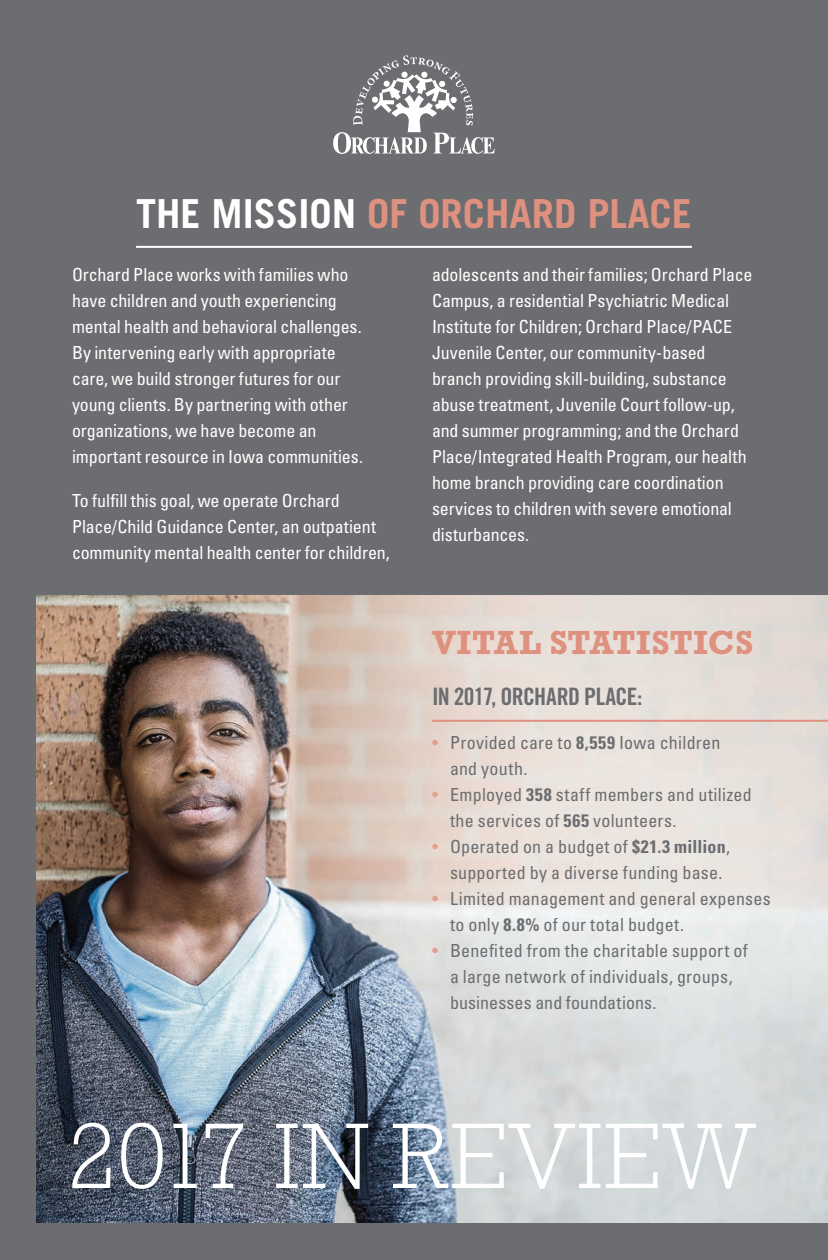
<style>
.page{position:relative;width:828px;height:1260px;background:#6c6d70}
.page>*{position:absolute;margin:0;border:0;box-sizing:border-box;transform-origin:0 0}
.t1{font:300 94.6px "Rockwell Std";letter-spacing:.02em;color:#fff}
.head{font:700 40px "Trade Gothic LT Std";color:#df917f}
.subhead{font:700 34px "Rockwell Std";letter-spacing:.02em;color:#df917f}
.sub_subhead_w_colore{font:24px "Trade Gothic LT Std Bd Cn 20";letter-spacing:-.025em;color:#6c6d70}
.body{font:condensed 18px/26px "Univers LT Std";letter-spacing:-.005em;color:#fff}
.t2{font:condensed 18px/26px "Univers LT Std";letter-spacing:.015em;color:#6c6d70}
.s1{color:#fff}
.s2{color:#e4a08d}
.s3{font-weight:700}
</style>
<div class="page">
<img style="left:36px;top:595px;width:792px;height:628px">
<svg style="left:333px;top:55px;width:162px;height:99px"></svg>
<hr style="left:136px;top:246px;width:556px;height:2px;background:#fff">
<hr style="left:432px;top:720px;width:396px;height:2px;background:#df917f">
<p class="head" style="left:136px;top:189px;width:557px"><span class="s1">THE MISSION</span> OF ORCHARD PLACE</p>
<p class="body" style="left:72px;top:261px;width:293px">Orchard Place works with families who have children and youth experiencing mental health and behavioral challenges.<br>By intervening early with appropriate care, we build stronger futures for our young clients. By partnering with other organizations, we have become an important resource in Iowa communities.</p>
<p class="body" style="left:72px;top:487px;width:319px">To fulfill this goal, we operate Orchard<br>Place/Child Guidance Center, an outpatient community mental health center for children,</p>
<p class="body" style="left:432px;top:261px;width:322px">adolescents and their families; Orchard Place Campus, a residential Psychiatric Medical Institute for Children; Orchard Place/PACE Juvenile Center, our community-based branch providing skill-building, substance abuse treatment, Juvenile Court follow-up, and summer programming; and the Orchard Place/Integrated Health Program, our health home branch providing care coordination services to children with severe emotional disturbances.</p>
<p class="subhead" style="left:432px;top:623px;width:323px">VITAL STATISTICS</p>
<p class="sub_subhead_w_colore" style="left:432px;top:682px;width:212px">IN 2017, ORCHARD PLACE:</p>
<p class="t2" style="left:450px;top:730px;width:272px;text-indent:-18px"><span class="s2">•</span> Provided care to <span class="s3">8,559</span> Iowa children and youth.</p>
<p class="t2" style="left:450px;top:782px;width:303px;text-indent:-18px"><span class="s2">•</span> Employed <span class="s3">358</span> staff members and utilized the services of <span class="s3">565</span> volunteers.</p>
<p class="t2" style="left:432px;top:834px;width:300px;text-align:center"><span class="s2">•</span> Operated on a budget of <span class="s3">$21.3 million</span>, supported by a diverse funding base.</p>
<p class="t2" style="left:450px;top:886px;width:322px;text-indent:-18px"><span class="s2">•</span> Limited management and general expenses to only <span class="s3">8.8%</span> of our total budget.</p>
<p class="t2" style="left:450px;top:938px;width:299px;text-indent:-18px"><span class="s2">•</span> Benefited from the charitable support of a large network of individuals, groups, businesses and foundations.</p>
<p class="t1" style="left:67px;top:1102px;width:689px">2017 IN REVIEW</p>
</div>
